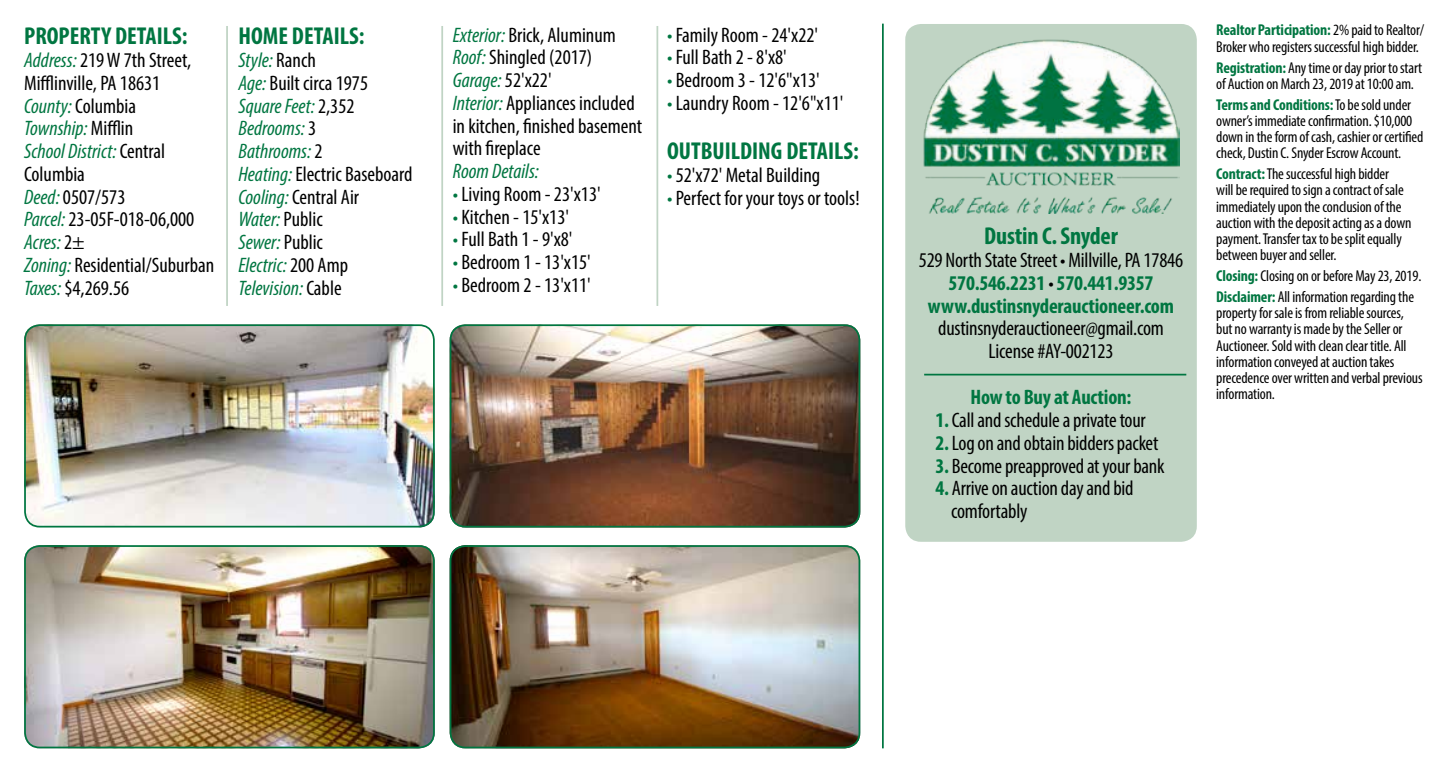
<style>
.page{position:relative;width:1449px;height:772px;background:#fff}
.page>*{position:absolute;margin:0;border:0;box-sizing:border-box;transform-origin:0 0}
.t1{font:700 condensed 24.5px "Myriad Pro";color:#007641}
.t2{font:condensed 21px/22.8px "Myriad Pro";color:#000}
.t3{font:italic condensed 21px/22.8px "Myriad Pro";color:#007641}
.t4{font:700 condensed 21px/22.8px "Myriad Pro";letter-spacing:-.01em;color:#007641;text-align:center}
.t5{font:condensed 15.75px/16.3px "Myriad Pro";letter-spacing:-.01em;color:#000}
.s1{font-style:italic;color:#007641}
.s2{font-style:normal;color:#000}
.s3{color:#007641}
.s4{font-weight:400;color:#000}
.s5{font-weight:700;color:#007641}
</style>
<div class="page">
<div style="left:905px;top:24px;width:292px;height:518px;background:#c0d4c4;border-radius:16px"></div>
<img style="left:923px;top:39px;width:257px;height:174px">
<hr style="left:882px;top:24px;width:2px;height:724px;background:#007641">
<hr style="left:924px;top:374px;width:262px;height:1px;background:#007641">
<hr style="left:226px;top:26px;width:2px;height:280px;background:#c0d4c4">
<hr style="left:441px;top:26px;width:2px;height:280px;background:#c0d4c4">
<hr style="left:657px;top:26px;width:1px;height:280px;background:#c0d4c4">
<img style="left:24px;top:327px;width:411px;height:200px">
<div style="left:24px;top:324px;width:411px;height:203px;border:2px solid #007641;border-radius:15px"></div>
<img style="left:24px;top:547px;width:411px;height:201px">
<div style="left:24px;top:545px;width:411px;height:203px;border:2px solid #007641;border-radius:15px"></div>
<img style="left:450px;top:326px;width:410px;height:201px">
<div style="left:450px;top:324px;width:410px;height:203px;border:2px solid #007641;border-radius:15px"></div>
<img style="left:450px;top:545px;width:410px;height:203px">
<div style="left:450px;top:545px;width:410px;height:203px;border:2px solid #007641;border-radius:15px"></div>
<h1 class="t1" style="left:24px;top:21px;width:165px">PROPERTY DETAILS:</h1>
<h2 class="t2" style="left:24px;top:49px;width:192px"><span class="s1">Address:</span> 219 W 7th Street,<br>Mifflinville, PA 18631<br><span class="s1">County:</span> Columbia<br><span class="s1">Township:</span> Mifflin<br><span class="s1">School District:</span> Central<br>Columbia<br><span class="s1">Deed:</span> 0507/573<br><span class="s1">Parcel:</span> 23-05F-018-06,000<br><span class="s1">Acres:</span> 2±<br><span class="s1">Zoning:</span> Residential/Suburban<br><span class="s1">Taxes:</span> $4,269.56</h2>
<h1 class="t1" style="left:238px;top:21px;width:128px">HOME DETAILS:</h1>
<h2 class="t3" style="left:238px;top:49px;width:176px">Style: <span class="s2">Ranch<br></span>Age: <span class="s2">Built circa 1975<br></span>Square Feet: <span class="s2">2,352<br></span>Bedrooms: <span class="s2">3<br></span>Bathrooms: <span class="s2">2<br></span>Heating: <span class="s2">Electric Baseboard<br></span>Cooling: <span class="s2">Central Air<br></span>Water: <span class="s2">Public<br></span>Sewer: <span class="s2">Public<br></span>Electric: <span class="s2">200 Amp<br></span>Television: <span class="s2">Cable</span></h2>
<h2 class="t2" style="left:453px;top:23px;width:191px"><span class="s1">Exterior:</span> Brick, Aluminum<br><span class="s1">Roof:</span> Shingled (2017)<br><span class="s1">Garage:</span> 52'x22'<br><span class="s1">Interior:</span> Appliances included in kitchen, finished basement with fireplace</h2>
<h2 class="t3" style="left:453px;top:160px;width:88px">Room Details:</h2>
<h2 class="t2" style="left:453px;top:182px;width:149px"><span class="s3">•</span> Living Room - 23'x13'</h2>
<h2 class="t2" style="left:453px;top:205px;width:118px"><span class="s3">•</span> Kitchen - 15'x13'</h2>
<h2 class="t2" style="left:453px;top:228px;width:121px"><span class="s3">•</span> Full Bath 1 - 9'x8'</h2>
<h2 class="t2" style="left:453px;top:251px;width:140px"><span class="s3">•</span> Bedroom 1 - 13'x15'</h2>
<h2 class="t2" style="left:453px;top:273px;width:140px"><span class="s3">•</span> Bedroom 2 - 13'x11'</h2>
<h2 class="t2" style="left:667px;top:23px;width:153px"><span class="s3">•</span> Family Room - 24'x22'</h2>
<h2 class="t2" style="left:667px;top:46px;width:121px"><span class="s3">•</span> Full Bath 2 - 8'x8'</h2>
<h2 class="t2" style="left:667px;top:68px;width:154px"><span class="s3">•</span> Bedroom 3 - 12'6"x13'</h2>
<h2 class="t2" style="left:667px;top:91px;width:178px"><span class="s3">•</span> Laundry Room - 12'6"x11'</h2>
<h1 class="t1" style="left:667px;top:136px;width:193px">OUTBUILDING DETAILS:</h1>
<h2 class="t2" style="left:667px;top:163px;width:155px"><span class="s3">•</span> 52'x72' Metal Building</h2>
<h2 class="t2" style="left:667px;top:186px;width:194px"><span class="s3">•</span> Perfect for your toys or tools!</h2>
<h1 class="t1" style="left:984px;top:221px;width:135px">Dustin C. Snyder</h1>
<h2 class="t4" style="left:919px;top:248px;width:266px"><span class="s4">529 North State Street • Millville, PA 17846<br></span>570.546.2231 <span class="s4">•</span> 570.441.9357 www.dustinsnyderauctioneer.com</h2>
<h2 class="t2" style="left:938px;top:317px;width:227px;text-align:center">dustinsnyderauctioneer@gmail.com<br>License #AY-002123</h2>
<h2 class="t4" style="left:971px;top:385px;width:163px">How to Buy at Auction:</h2>
<h2 class="t2" style="left:935px;top:408px;width:212px"><span class="s5">1.</span> Call and schedule a private tour</h2>
<h2 class="t2" style="left:935px;top:431px;width:225px"><span class="s5">2.</span> Log on and obtain bidders packet</h2>
<h2 class="t2" style="left:935px;top:454px;width:231px"><span class="s5">3.</span> Become preapproved at your bank</h2>
<h2 class="t2" style="left:951px;top:477px;width:184px;text-indent:-16px"><span class="s5">4.</span> Arrive on auction day and bid comfortably</h2>
<p class="t5" style="left:1216px;top:22px;width:209px"><span class="s5">Realtor Participation:</span> 2% paid to Realtor/<br>Broker who registers successful high bidder.</p>
<p class="t5" style="left:1216px;top:59px;width:207px"><span class="s5">Registration:</span> Any time or day prior to start of Auction on March 23, 2019 at 10:00 am.</p>
<p class="t5" style="left:1216px;top:96px;width:209px"><span class="s5">Terms and Conditions:</span> To be sold under owner’s immediate confirmation. $10,000 down in the form of cash, cashier or certified check, Dustin C. Snyder Escrow Account.</p>
<p class="t5" style="left:1216px;top:166px;width:197px"><span class="s5">Contract:</span> The successful high bidder<br>will be required to sign a contract of sale immediately upon the conclusion of the auction with the deposit acting as a down payment. Transfer tax to be split equally between buyer and seller.</p>
<p class="t5" style="left:1216px;top:265px;width:207px;line-height:21px"><span class="s5">Closing:</span> Closing on or before May 23, 2019.<br><span class="s5">Disclaimer:</span> All information regarding the</p>
<p class="t5" style="left:1216px;top:305px;width:208px">property for sale is from reliable sources, but no warranty is made by the Seller or Auctioneer. Sold with clean clear title. All information conveyed at auction takes precedence over written and verbal previous information.</p>
</div>
